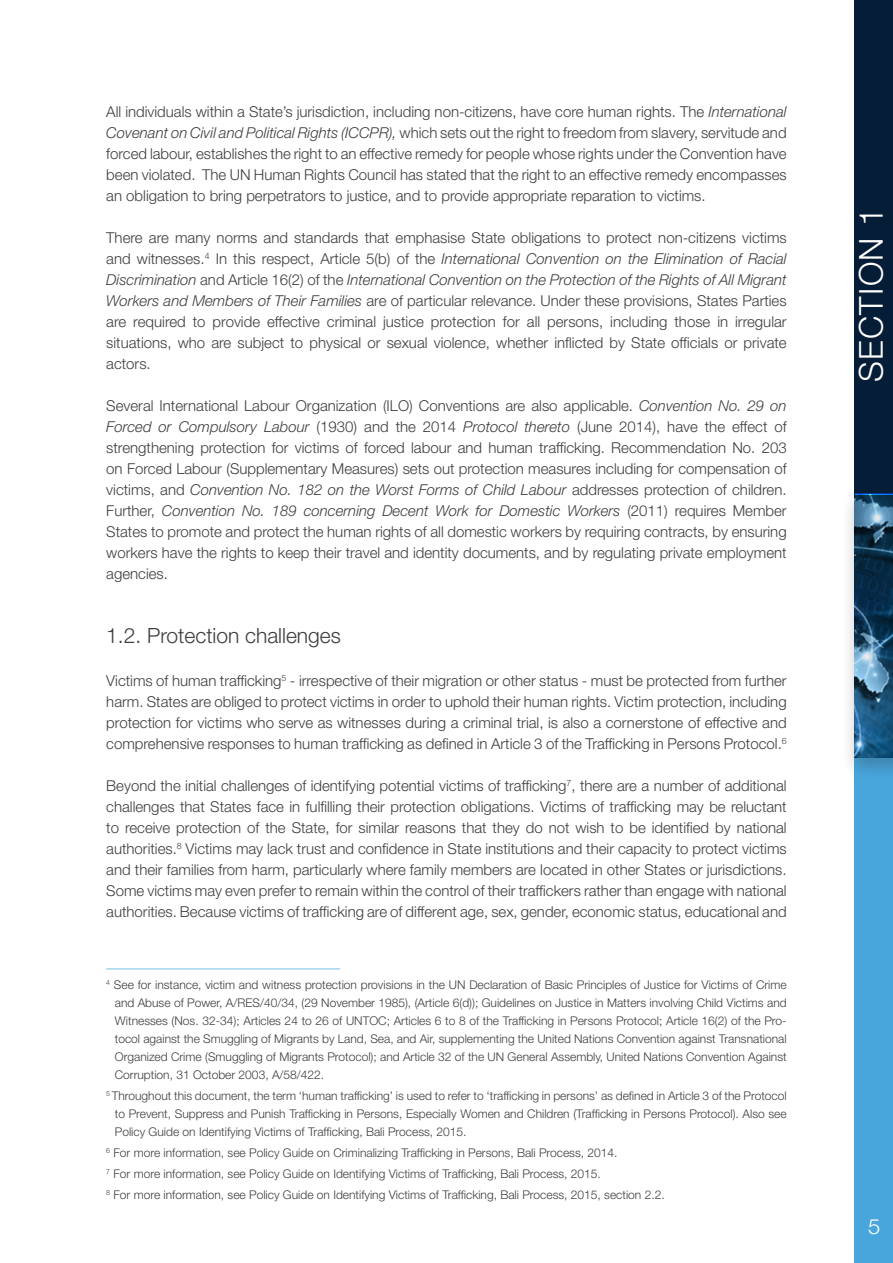
<style>
.page{position:relative;width:893px;height:1263px;background:#fff}
.page>*{position:absolute;margin:0;border:0;box-sizing:border-box;transform-origin:0 0}
.t1{font:300 33px "Helvetica Neue LT Std";letter-spacing:.04em;color:#fff}
.Header2{font:300 21px "Helvetica Neue LT Std";color:#3e3e3f}
.t2{font:300 21px "Helvetica Neue LT Std";color:#fff;scale:1.05 1}
.t3{font:300 15px/21px "Helvetica Neue LT Std";color:#3e3e3f;text-align:justify}
.t4{font:300 12px/18px "Helvetica Neue LT Std";color:#3e3e3f;text-align:justify}
.s1{font-style:italic}
</style>
<div class="page">
<div style="left:855px;top:0;width:38px;height:503px;background:#061d37"></div>
<div style="left:855px;top:749px;width:38px;height:514px;background:#48a6dc"></div>
<div style="left:840px;top:488px;width:53px;height:292px;background:#231f20;opacity:.25"></div>
<img style="left:855px;top:495px;width:38px;height:263px">
<hr style="left:855px;top:493px;width:38px;height:2px;background:#48a6dc">
<hr style="left:106px;top:968px;width:234px;height:2px;background:#48a6dc">
<p class="t3" style="left:106px;top:101px;width:682px">All individuals within a State’s jurisdiction, including non-citizens, have core human rights. The <span class="s1">International Covenant on Civil and Political Rights (ICCPR),</span> which sets out the right to freedom from slavery, servitude and forced labour, establishes the right to an effective remedy for people whose rights under the Convention have been violated. The UN Human Rights Council has stated that the right to an effective remedy encompasses an obligation to bring perpetrators to justice, and to provide appropriate reparation to victims.</p>
<p class="t3" style="left:106px;top:227px;width:682px">There are many norms and standards that emphasise State obligations to protect non-citizens victims and witnesses.<sup>4</sup> In this respect, Article 5(b) of the <span class="s1">International Convention on the Elimination of Racial Discrimination</span> and Article 16(2) of the <span class="s1">International Convention on the Protection of the Rights of All Migrant Workers and Members of Their Families</span> are of particular relevance. Under these provisions, States Parties are required to provide effective criminal justice protection for all persons, including those in irregular situations, who are subject to physical or sexual violence, whether inflicted by State officials or private actors.</p>
<p class="t3" style="left:106px;top:395px;width:682px">Several International Labour Organization (ILO) Conventions are also applicable. <span class="s1">Convention No. 29 on Forced or Compulsory Labour</span> (1930) and the 2014 <span class="s1">Protocol thereto</span> (June 2014), have the effect of strengthening protection for victims of forced labour and human trafficking. Recommendation No. 203 on Forced Labour (Supplementary Measures) sets out protection measures including for compensation of victims, and <span class="s1">Convention No. 182 on the Worst Forms of Child Labour</span> addresses protection of children.<br>Further, <span class="s1">Convention No. 189 concerning Decent Work for Domestic Workers</span> (2011) requires Member States to promote and protect the human rights of all domestic workers by requiring contracts, by ensuring workers have the rights to keep their travel and identity documents, and by regulating private employment agencies.</p>
<p class="Header2" style="left:106px;top:623px;width:236px">1.2. Protection challenges</p>
<p class="t3" style="left:106px;top:669px;width:682px">Victims of human trafficking<sup>5</sup> - irrespective of their migration or other status - must be protected from further harm. States are obliged to protect victims in order to uphold their human rights. Victim protection, including protection for victims who serve as witnesses during a criminal trial, is also a cornerstone of effective and comprehensive responses to human trafficking as defined in Article 3 of the Trafficking in Persons Protocol.<sup>6</sup></p>
<p class="t3" style="left:106px;top:774px;width:682px">Beyond the initial challenges of identifying potential victims of trafficking<sup>7</sup>, there are a number of additional challenges that States face in fulfilling their protection obligations. Victims of trafficking may be reluctant to receive protection of the State, for similar reasons that they do not wish to be identified by national authorities.<sup>8</sup> Victims may lack trust and confidence in State institutions and their capacity to protect victims and their families from harm, particularly where family members are located in other States or jurisdictions.<br>Some victims may even prefer to remain within the control of their traffickers rather than engage with national authorities. Because victims of trafficking are of different age, sex, gender, economic status, educational and</p>
<p class="t4" style="left:115px;top:975px;width:673px;text-indent:-9px"><sup>4</sup> See for instance, victim and witness protection provisions in the UN Declaration of Basic Principles of Justice for Victims of Crime and Abuse of Power, A/RES/40/34, (29 November 1985), (Article 6(d)); Guidelines on Justice in Matters involving Child Victims and Witnesses (Nos. 32-34); Articles 24 to 26 of UNTOC; Articles 6 to 8 of the Trafficking in Persons Protocol; Article 16(2) of the Pro&shy;tocol against the Smuggling of Migrants by Land, Sea, and Air, supplementing the United Nations Convention against Transnational Organized Crime (Smuggling of Migrants Protocol); and Article 32 of the UN General Assembly, United Nations Convention Against Corruption, 31 October 2003, A/58/422.</p>
<p class="t4" style="left:115px;top:1086px;width:673px;text-indent:-9px"><sup>5</sup> Throughout this document, the term ‘human trafficking’ is used to refer to ‘trafficking in persons’ as defined in Article 3 of the Protocol to Prevent, Suppress and Punish Trafficking in Persons, Especially Women and Children (Trafficking in Persons Protocol). Also see Policy Guide on Identifying Victims of Trafficking, Bali Process, 2015.</p>
<p class="t4" style="left:106px;top:1143px;width:513px"><sup>6</sup> For more information, see Policy Guide on Criminalizing Trafficking in Persons, Bali Process, 2014.</p>
<p class="t4" style="left:106px;top:1164px;width:496px"><sup>7</sup> For more information, see Policy Guide on Identifying Victims of Trafficking, Bali Process, 2015.</p>
<p class="t4" style="left:106px;top:1185px;width:560px"><sup>8</sup> For more information, see Policy Guide on Identifying Victims of Trafficking, Bali Process, 2015, section 2.2.</p>
<p class="t1" style="left:851px;top:382px;width:177px;rotate:-90deg">SECTION 1</p>
<h2 class="t2" style="left:868px;top:1214px;width:13px">5</h2>
</div>
